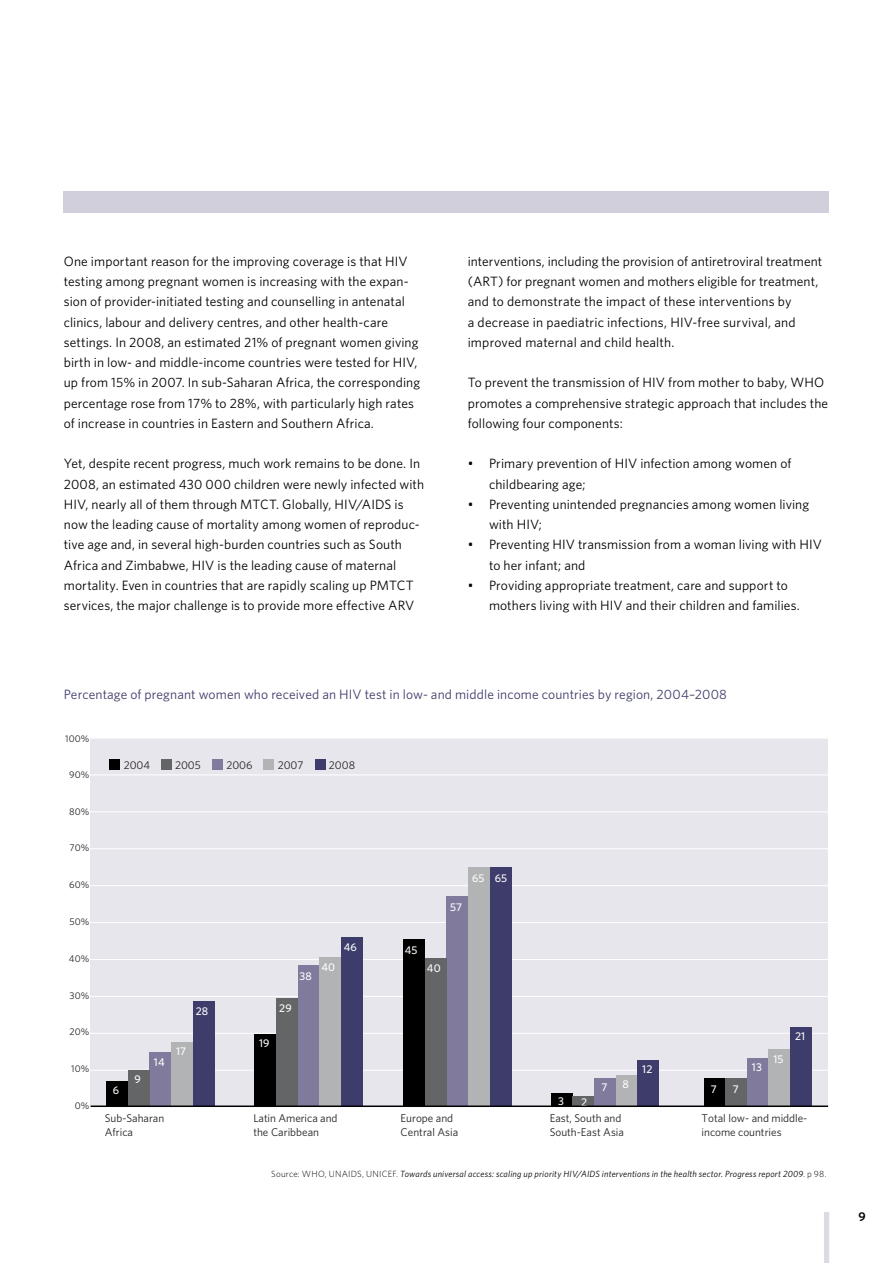
<style>
.page{position:relative;width:893px;height:1263px;background:#fff}
.page>*{position:absolute;margin:0;border:0;box-sizing:border-box;transform-origin:0 0}
.t1{font:13.5px/20.2px "Whitney HTF";letter-spacing:.005em;color:#000}
.t2{font:13.5px "Whitney HTF";letter-spacing:.01em;color:#3d3c6a}
.t3{font:600 12.75px "Whitney HTF";color:#000}
.t4{font:11.25px/13.5px "Whitney HTF";color:#231f20}
.t5{font:500 11.25px "Whitney HTF";letter-spacing:.01em;color:#fff}
.t6{font:9.75px "Whitney HTF";color:#231f20}
.t7{font:italic 9px "Whitney HTF";letter-spacing:.025em;color:#000}
.s1{font-weight:300;font-style:normal}
</style>
<div class="page">
<div style="left:824px;top:1212px;width:5px;height:51px;background:#dcdae5"></div>
<div style="left:64px;top:191px;width:765px;height:22px;background:#d1cfdc"></div>
<div style="left:91px;top:738px;width:737px;height:368px;background:#e8e6ed"></div>
<hr style="left:90px;top:1070px;width:738px;height:1px;background:#fff">
<hr style="left:90px;top:1033px;width:738px;height:1px;background:#fff">
<hr style="left:90px;top:996px;width:738px;height:1px;background:#fff">
<hr style="left:90px;top:959px;width:738px;height:1px;background:#fff">
<hr style="left:90px;top:922px;width:738px;height:1px;background:#fff">
<hr style="left:90px;top:885px;width:738px;height:1px;background:#fff">
<hr style="left:90px;top:848px;width:738px;height:1px;background:#fff">
<hr style="left:90px;top:811px;width:738px;height:1px;background:#fff">
<hr style="left:90px;top:774px;width:738px;height:1px;background:#fff">
<hr style="left:90px;top:738px;width:738px;height:1px;background:#fff">
<div style="left:149px;top:1053px;width:22px;height:53px;background:#807b9d"></div>
<div style="left:298px;top:965px;width:21px;height:141px;background:#807b9d"></div>
<div style="left:594px;top:1079px;width:22px;height:27px;background:#807b9d"></div>
<div style="left:447px;top:896px;width:21px;height:210px;background:#807b9d"></div>
<div style="left:106px;top:1081px;width:22px;height:25px;background:#000"></div>
<div style="left:255px;top:1034px;width:21px;height:72px;background:#000"></div>
<div style="left:551px;top:1094px;width:22px;height:12px;background:#000"></div>
<div style="left:403px;top:940px;width:22px;height:166px;background:#000"></div>
<div style="left:704px;top:1079px;width:21px;height:27px;background:#000"></div>
<div style="left:747px;top:1058px;width:22px;height:48px;background:#807b9d"></div>
<div style="left:128px;top:1070px;width:21px;height:36px;background:#646567"></div>
<div style="left:276px;top:998px;width:22px;height:108px;background:#646567"></div>
<div style="left:573px;top:1096px;width:21px;height:10px;background:#646567"></div>
<div style="left:425px;top:958px;width:22px;height:148px;background:#646567"></div>
<div style="left:725px;top:1079px;width:22px;height:27px;background:#646567"></div>
<div style="left:171px;top:1042px;width:22px;height:64px;background:#b1b3b4"></div>
<div style="left:319px;top:957px;width:22px;height:149px;background:#b1b3b4"></div>
<div style="left:616px;top:1076px;width:21px;height:30px;background:#b1b3b4"></div>
<div style="left:468px;top:867px;width:22px;height:239px;background:#b1b3b4"></div>
<div style="left:769px;top:1049px;width:21px;height:57px;background:#b1b3b4"></div>
<div style="left:193px;top:1002px;width:21px;height:104px;background:#3d3c6a"></div>
<div style="left:341px;top:937px;width:22px;height:169px;background:#3d3c6a"></div>
<div style="left:637px;top:1060px;width:22px;height:46px;background:#3d3c6a"></div>
<div style="left:490px;top:867px;width:21px;height:239px;background:#3d3c6a"></div>
<div style="left:790px;top:1027px;width:22px;height:79px;background:#3d3c6a"></div>
<div style="left:110px;top:759px;width:10px;height:10px;background:#000"></div>
<div style="left:161px;top:759px;width:10px;height:10px;background:#646567"></div>
<div style="left:212px;top:759px;width:11px;height:10px;background:#807b9d"></div>
<div style="left:263px;top:759px;width:11px;height:10px;background:#b1b3b4"></div>
<div style="left:315px;top:759px;width:10px;height:10px;background:#3d3c6a"></div>
<hr style="left:91px;top:1105px;width:737px;height:2px;background:#000">
<p class="t1" style="left:64px;top:252px;width:358px">One important reason for the improving coverage is that HIV testing among pregnant women is increasing with the expan&shy;sion of provider-initiated testing and counselling in antenatal clinics, labour and delivery centres, and other health-care settings. In 2008, an estimated 21% of pregnant women giving birth in low- and middle-income countries were tested for HIV, up from 15% in 2007. In sub-Saharan Africa, the corresponding percentage rose from 17% to 28%, with particularly high rates of increase in countries in Eastern and Southern Africa.</p>
<p class="t1" style="left:64px;top:455px;width:362px">Yet, despite recent progress, much work remains to be done. In 2008, an estimated 430 000 children were newly infected with HIV, nearly all of them through MTCT. Globally, HIV/AIDS is now the leading cause of mortality among women of reproduc&shy;tive age and, in several high-burden countries such as South Africa and Zimbabwe, HIV is the leading cause of maternal mortality. Even in countries that are rapidly scaling up PMTCT services, the major challenge is to provide more effective ARV</p>
<p class="t1" style="left:468px;top:252px;width:356px">interventions, including the provision of antiretroviral treatment (ART) for pregnant women and mothers eligible for treatment, and to demonstrate the impact of these interventions by<br>a decrease in paediatric infections, HIV-free survival, and improved maternal and child health.</p>
<p class="t1" style="left:468px;top:374px;width:362px">To prevent the transmission of HIV from mother to baby, WHO promotes a comprehensive strategic approach that includes the following four components:</p>
<p class="t1" style="left:489px;top:455px;width:334px">Primary prevention of HIV infection among women of childbearing age;<br>Preventing unintended pregnancies among women living with HIV;<br>Preventing HIV transmission from a woman living with HIV to her infant; and<br>Providing appropriate treatment, care and support to mothers living with HIV and their children and families.</p>
<p class="t2" style="left:64px;top:689px;width:665px">Percentage of pregnant women who received an HIV test in low- and middle income countries by region, 2004–2008</p>
<p class="t6" style="left:65px;top:735px;width:26px">100%</p>
<p class="t6" style="left:69px;top:771px;width:22px">90%</p>
<p class="t6" style="left:69px;top:808px;width:22px">80%</p>
<p class="t6" style="left:70px;top:844px;width:21px">70%</p>
<p class="t6" style="left:69px;top:881px;width:22px">60%</p>
<p class="t6" style="left:70px;top:918px;width:21px">50%</p>
<p class="t6" style="left:69px;top:955px;width:22px">40%</p>
<p class="t6" style="left:70px;top:992px;width:21px">30%</p>
<p class="t6" style="left:69px;top:1028px;width:21px">20%</p>
<p class="t6" style="left:71px;top:1065px;width:20px">10%</p>
<p class="t6" style="left:75px;top:1102px;width:16px">0%</p>
<p class="t4" style="left:124px;top:759px;width:28px">2004</p>
<p class="t4" style="left:175px;top:759px;width:27px">2005</p>
<p class="t4" style="left:226px;top:759px;width:28px">2006</p>
<p class="t4" style="left:278px;top:759px;width:27px">2007</p>
<p class="t4" style="left:329px;top:759px;width:28px">2008</p>
<p class="t5" style="left:113px;top:1086px;width:8px">6</p>
<p class="t5" style="left:135px;top:1075px;width:8px">9</p>
<p class="t5" style="left:196px;top:1006px;width:14px">28</p>
<p class="t5" style="left:154px;top:1058px;width:12px">14</p>
<p class="t5" style="left:176px;top:1047px;width:12px">17</p>
<p class="t5" style="left:300px;top:972px;width:14px">38</p>
<p class="t5" style="left:279px;top:1004px;width:14px">29</p>
<p class="t5" style="left:322px;top:963px;width:15px">40</p>
<p class="t5" style="left:344px;top:943px;width:15px">46</p>
<p class="t5" style="left:259px;top:1039px;width:12px">19</p>
<p class="t5" style="left:450px;top:903px;width:13px">57</p>
<p class="t5" style="left:472px;top:874px;width:37px">65 65</p>
<p class="t5" style="left:405px;top:945px;width:14px">45</p>
<p class="t5" style="left:427px;top:964px;width:15px">40</p>
<p class="t5" style="left:558px;top:1097px;width:7px">3</p>
<p class="t5" style="left:581px;top:1098px;width:7px">2</p>
<p class="t5" style="left:601px;top:1083px;width:7px">7</p>
<p class="t5" style="left:623px;top:1080px;width:8px">8</p>
<p class="t5" style="left:642px;top:1065px;width:12px">12</p>
<p class="t5" style="left:711px;top:1084px;width:7px">7</p>
<p class="t5" style="left:733px;top:1084px;width:7px">7</p>
<p class="t5" style="left:752px;top:1063px;width:11px">13</p>
<p class="t5" style="left:773px;top:1055px;width:12px">15</p>
<p class="t5" style="left:795px;top:1032px;width:12px">21</p>
<p class="t4" style="left:105px;top:1112px;width:61px">Sub-Saharan<br>Africa</p>
<p class="t4" style="left:550px;top:1112px;width:76px">East, South and<br>South-East Asia</p>
<p class="t4" style="left:253px;top:1112px;width:86px">Latin America and the Caribbean</p>
<p class="t4" style="left:401px;top:1112px;width:59px">Europe and<br>Central Asia</p>
<p class="t4" style="left:702px;top:1112px;width:107px">Total low- and middle&shy;income countries</p>
<p class="t7" style="left:271px;top:1171px;width:557px"><span class="s1">Source: WHO, UNAIDS, UNICEF.</span> Towards universal access: scaling up priority HIV/AIDS interventions in the health sector. Progress report 2009<span class="s1">. p 98.</span></p>
<p class="t3" style="left:858px;top:1212px;width:9px">9</p>
</div>
